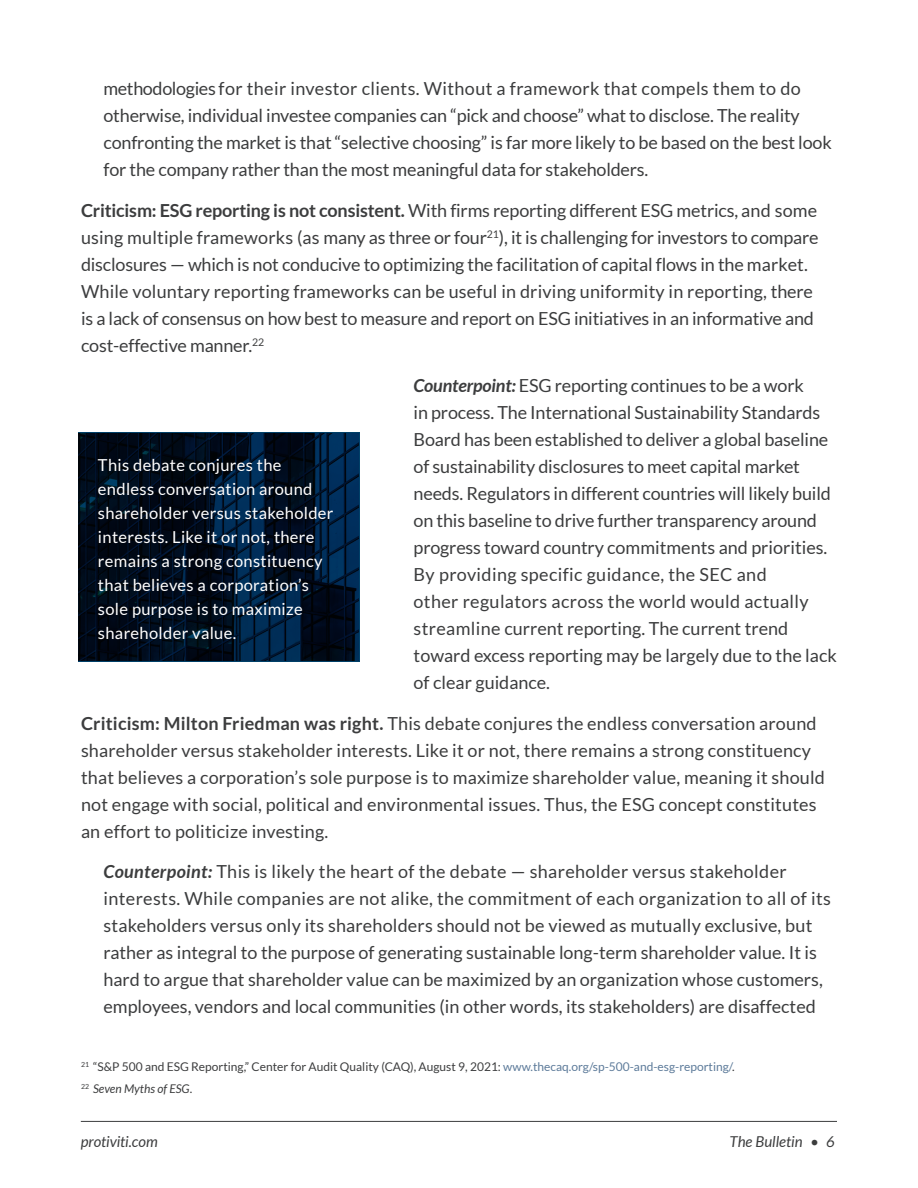
<style>
.page{position:relative;width:918px;height:1188px;background:#fff}
.page>*{position:absolute;margin:0;border:0;box-sizing:border-box;transform-origin:0 0}
.Body_L1_indented{font:18px/27px "Lato";color:#3c3d3e}
.Body_L1{font:18px/27px "Lato";letter-spacing:-.01em;color:#3c3d3e}
.Body_L1-2{font:18px/27px "Lato";letter-spacing:.01em;color:#3c3d3e}
.Graphic_Body__Main{font:16.5px/24px "Lato";letter-spacing:.02em;color:#fff}
.t1{font:italic 15px "Lato";letter-spacing:-.005em;color:#3c3d3e}
.Footnote_-_8_10_Lato{font:12px "Lato";color:#3c3d3e}
.Footnote_-_8_10_Lato-2{font:italic 12px "Lato";color:#3c3d3e}
.s1{font-weight:700}
.s2{font-weight:700;font-style:italic}
.s3{color:#5d7b9a}
.s4{font-style:normal}
</style>
<div class="page">
<hr style="left:81px;top:1121px;width:756px;height:1px;background:#3c3d3e">
<svg style="left:78px;top:432px;width:282px;height:229px;background:#001226"></svg>
<p class="Body_L1_indented" style="left:104px;top:75px;width:730px">methodologies for their investor clients. Without a framework that compels them to do otherwise, individual investee companies can “pick and choose” what to disclose. The reality confronting the market is that “selective choosing” is far more likely to be based on the best look for the company rather than the most meaningful data for stakeholders.</p>
<p class="Body_L1" style="left:81px;top:197px;width:739px"><span class="s1">Criticism: ESG reporting is not consistent.</span> With firms reporting different ESG metrics, and some using multiple frameworks (as many as three or four<sup>21</sup>), it is challenging for investors to compare disclosures — which is not conducive to optimizing the facilitation of capital flows in the market.<br>While voluntary reporting frameworks can be useful in driving uniformity in reporting, there is a lack of consensus on how best to measure and report on ESG initiatives in an informative and cost-effective manner.<sup>22</sup></p>
<p class="Body_L1_indented" style="left:414px;top:372px;width:425px"><span class="s2">Counterpoint:</span> ESG reporting continues to be a work<br>in process. The International Sustainability Standards Board has been established to deliver a global baseline of sustainability disclosures to meet capital market needs. Regulators in different countries will likely build on this baseline to drive further transparency around progress toward country commitments and priorities.<br>By providing specific guidance, the SEC and<br>other regulators across the world would actually streamline current reporting. The current trend toward excess reporting may be largely due to the lack of clear guidance.</p>
<p class="Body_L1-2" style="left:81px;top:710px;width:745px"><span class="s1">Criticism: Milton Friedman was right.</span> This debate conjures the endless conversation around shareholder versus stakeholder interests. Like it or not, there remains a strong constituency that believes a corporation’s sole purpose is to maximize shareholder value, meaning it should not engage with social, political and environmental issues. Thus, the ESG concept constitutes an effort to politicize investing.</p>
<p class="Body_L1_indented" style="left:104px;top:858px;width:729px"><span class="s2">Counterpoint:</span> This is likely the heart of the debate — shareholder versus stakeholder interests. While companies are not alike, the commitment of each organization to all of its stakeholders versus only its shareholders should not be viewed as mutually exclusive, but rather as integral to the purpose of generating sustainable long-term shareholder value. It is hard to argue that shareholder value can be maximized by an organization whose customers, employees, vendors and local communities (in other words, its stakeholders) are disaffected</p>
<p class="Graphic_Body__Main" style="left:98px;top:453px;width:237px">This debate conjures the endless conversation around shareholder versus stakeholder interests. Like it or not, there remains a strong constituency that believes a corporation’s sole purpose is to maximize shareholder value.</p>
<p class="Footnote_-_8_10_Lato" style="left:81px;top:1060px;width:655px"><sup>21</sup> “S&amp;P 500 and ESG Reporting,” Center for Audit Quality (CAQ), August 9, 2021: <span class="s3">www.thecaq.org/sp-500-and-esg-reporting/</span>.</p>
<p class="Footnote_-_8_10_Lato-2" style="left:81px;top:1082px;width:113px"><sup>22</sup> Seven Myths of ESG<span class="s4">.</span></p>
<p class="t1" style="left:81px;top:1133px;width:78px">protiviti.com</p>
<p class="t1" style="left:730px;top:1133px;width:107px">The Bulletin • 6</p>
</div>
